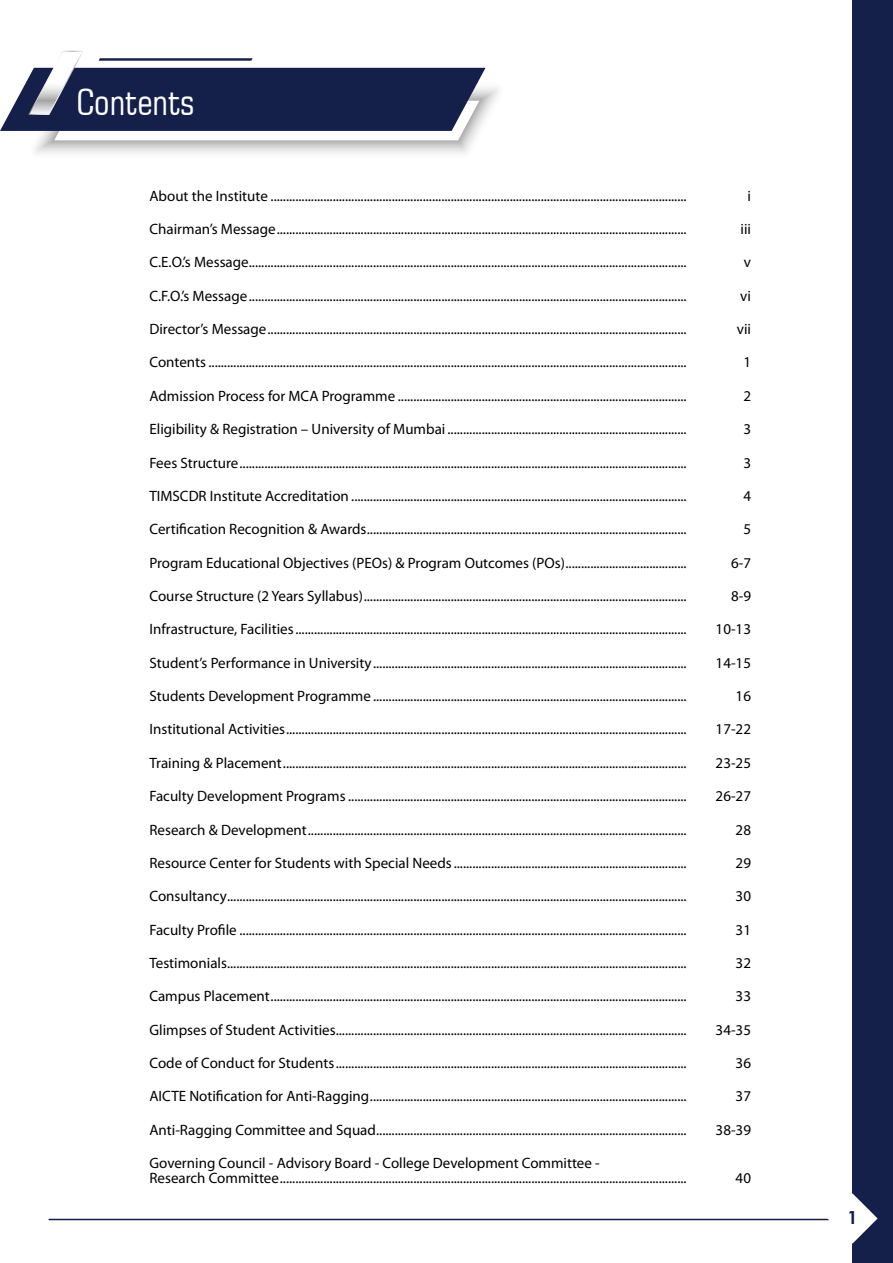
<style>
.page{position:relative;width:893px;height:1263px;background:#fff}
.page>*{position:absolute;margin:0;border:0;box-sizing:border-box;transform-origin:0 0}
.t1{font:condensed 36px "Square 721 BT";color:#fff}
.t2{font:700 18px "Century Gothic";color:#141f4a}
.t3{font:15px/15px "Myriad Pro";color:#000}
</style>
<div class="page">
<div style="left:852px;top:0;width:41px;height:1263px;background:#141f4a"></div>
<hr style="left:49px;top:1219px;width:803px;height:1px;background:#141f4a">
<svg style="left:827px;top:1193px;width:51px;height:50px"></svg>
<svg style="left:0;top:51px;width:499px;height:103px"></svg>
<h1 class="t1" style="left:77px;top:80px;width:119px">Contents</h1>
<p class="t3" style="left:149px;top:188px;width:539px">About the Institute ......................................................................................................................................</p>
<p class="t3" style="left:747px;top:188px;width:5px">i</p>
<p class="t3" style="left:149px;top:221px;width:539px">Chairman’s Message....................................................................................................................................</p>
<p class="t3" style="left:740px;top:221px;width:12px">iii</p>
<p class="t3" style="left:149px;top:255px;width:539px">C.E.O.’s Message.............................................................................................................................................</p>
<p class="t3" style="left:744px;top:255px;width:9px">v</p>
<p class="t3" style="left:149px;top:288px;width:539px">C.F.O.’s Message.............................................................................................................................................</p>
<p class="t3" style="left:740px;top:288px;width:12px">vi</p>
<p class="t3" style="left:149px;top:321px;width:539px">Director’s Message.......................................................................................................................................</p>
<p class="t3" style="left:737px;top:321px;width:16px">vii</p>
<p class="t3" style="left:149px;top:355px;width:539px">Contents ..........................................................................................................................................................</p>
<p class="t3" style="left:743px;top:355px;width:9px">1</p>
<p class="t3" style="left:149px;top:388px;width:539px">Admission Process for MCA Programme .............................................................................................</p>
<p class="t3" style="left:743px;top:388px;width:9px">2</p>
<p class="t3" style="left:149px;top:421px;width:539px">Eligibility &amp; Registration – University of Mumbai .............................................................................</p>
<p class="t3" style="left:743px;top:421px;width:9px">3</p>
<p class="t3" style="left:149px;top:455px;width:539px">Fees Structure................................................................................................................................................</p>
<p class="t3" style="left:743px;top:455px;width:9px">3</p>
<p class="t3" style="left:149px;top:488px;width:539px">TIMSCDR Institute Accreditation ............................................................................................................</p>
<p class="t3" style="left:743px;top:488px;width:9px">4</p>
<p class="t3" style="left:149px;top:521px;width:539px">Certification Recognition &amp; Awards.......................................................................................................</p>
<p class="t3" style="left:743px;top:521px;width:9px">5</p>
<p class="t3" style="left:149px;top:555px;width:539px">Program Educational Objectives (PEOs) &amp; Program Outcomes (POs).......................................</p>
<p class="t3" style="left:731px;top:555px;width:21px">6-7</p>
<p class="t3" style="left:149px;top:588px;width:539px">Course Structure (2 Years Syllabus)........................................................................................................</p>
<p class="t3" style="left:731px;top:588px;width:21px">8-9</p>
<p class="t3" style="left:149px;top:622px;width:539px">Infrastructure, Facilities..............................................................................................................................</p>
<p class="t3" style="left:716px;top:622px;width:37px">10-13</p>
<p class="t3" style="left:149px;top:655px;width:539px">Student’s Performance in University.....................................................................................................</p>
<p class="t3" style="left:716px;top:655px;width:37px">14-15</p>
<p class="t3" style="left:149px;top:688px;width:539px">Students Development Programme .....................................................................................................</p>
<p class="t3" style="left:736px;top:688px;width:17px">16</p>
<p class="t3" style="left:149px;top:722px;width:539px">Institutional Activities.................................................................................................................................</p>
<p class="t3" style="left:716px;top:722px;width:37px">17-22</p>
<p class="t3" style="left:149px;top:755px;width:539px">Training &amp; Placement..................................................................................................................................</p>
<p class="t3" style="left:716px;top:755px;width:37px">23-25</p>
<p class="t3" style="left:149px;top:788px;width:539px">Faculty Development Programs .............................................................................................................</p>
<p class="t3" style="left:716px;top:788px;width:37px">26-27</p>
<p class="t3" style="left:149px;top:822px;width:539px">Research &amp; Development..........................................................................................................................</p>
<p class="t3" style="left:736px;top:822px;width:17px">28</p>
<p class="t3" style="left:149px;top:855px;width:539px">Resource Center for Students with Special Needs...........................................................................</p>
<p class="t3" style="left:736px;top:855px;width:17px">29</p>
<p class="t3" style="left:149px;top:888px;width:539px">Consultancy....................................................................................................................................................</p>
<p class="t3" style="left:736px;top:888px;width:17px">30</p>
<p class="t3" style="left:149px;top:922px;width:539px">Faculty Profile ................................................................................................................................................</p>
<p class="t3" style="left:736px;top:922px;width:17px">31</p>
<p class="t3" style="left:149px;top:955px;width:539px">Testimonials....................................................................................................................................................</p>
<p class="t3" style="left:736px;top:955px;width:17px">32</p>
<p class="t3" style="left:149px;top:988px;width:539px">Campus Placement......................................................................................................................................</p>
<p class="t3" style="left:736px;top:988px;width:17px">33</p>
<p class="t3" style="left:149px;top:1022px;width:539px">Glimpses of Student Activities.................................................................................................................</p>
<p class="t3" style="left:716px;top:1022px;width:37px">34-35</p>
<p class="t3" style="left:149px;top:1055px;width:539px">Code of Conduct for Students.................................................................................................................</p>
<p class="t3" style="left:736px;top:1055px;width:17px">36</p>
<p class="t3" style="left:149px;top:1089px;width:539px">AICTE Notification for Anti-Ragging......................................................................................................</p>
<p class="t3" style="left:736px;top:1089px;width:17px">37</p>
<p class="t3" style="left:149px;top:1122px;width:539px">Anti-Ragging Committee and Squad....................................................................................................</p>
<p class="t3" style="left:716px;top:1122px;width:37px">38-39</p>
<p class="t3" style="left:149px;top:1155px;width:539px">Governing Council - Advisory Board - College Development Committee -<br>Research Committee...................................................................................................................................</p>
<p class="t3" style="left:736px;top:1170px;width:17px">40</p>
<p class="t2" style="left:847px;top:1203px;width:12px">1</p>
</div>
